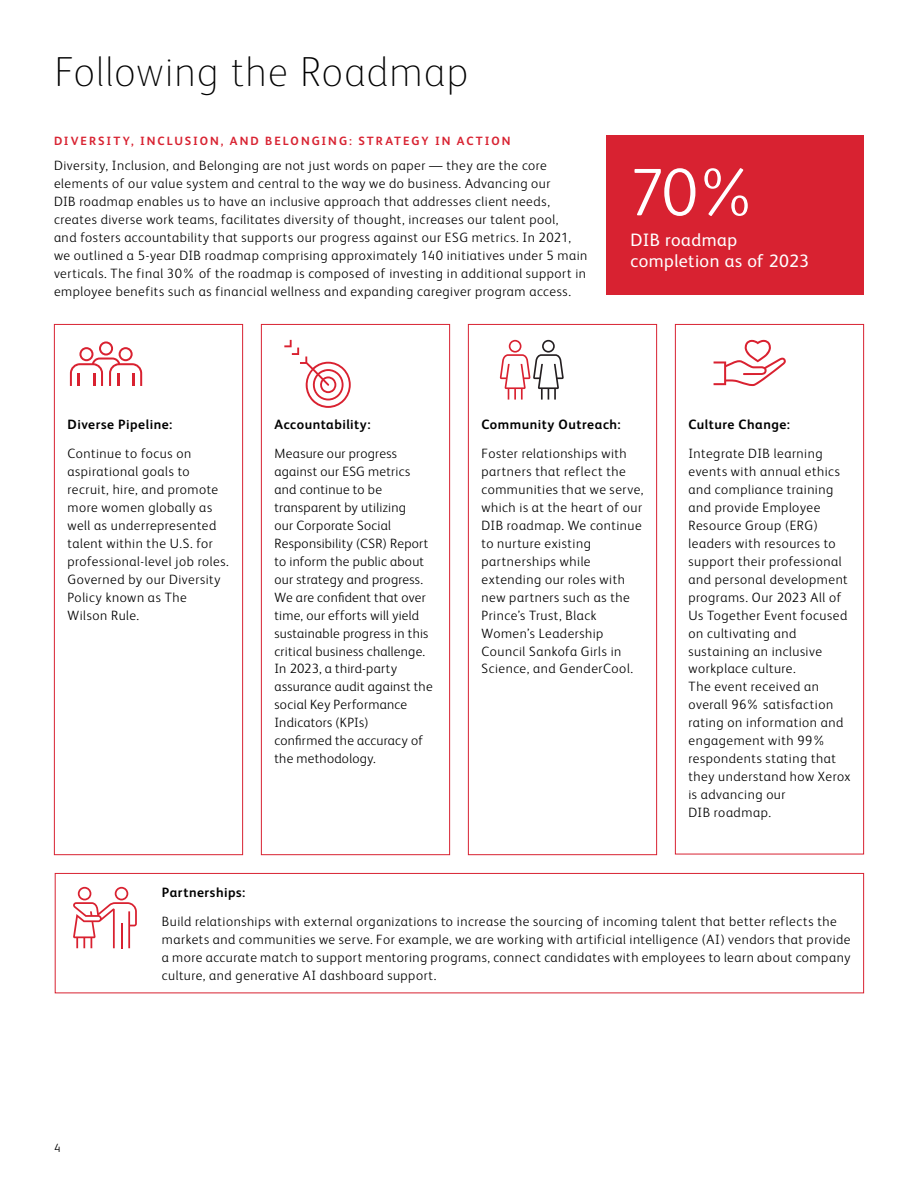
<style>
.page{position:relative;width:918px;height:1188px;background:#fff}
.page>*{position:absolute;margin:0;border:0;box-sizing:border-box;transform-origin:0 0}
.t1{font:300 67.5px "Xerox Sans";color:#fff}
.t2{font:100 42px "Xerox Sans";letter-spacing:.03em;color:#000}
.t3{font:18px/21px "Xerox Sans";letter-spacing:.025em;color:#fff}
.t4{font:300 13.5px/18px "Xerox Sans";letter-spacing:.04em;color:#000}
.t5{font:300 13.5px/18px "Xerox Sans";letter-spacing:.02em;color:#000}
.t6{font:700 13.5px "Xerox Sans";letter-spacing:.035em;color:#000}
.t7{font:700 12px "Xerox Sans";letter-spacing:.165em;color:#d82231}
.t8{font:300 12px "Xerox Sans";color:#000}
</style>
<div class="page">
<div style="left:54px;top:324px;width:189px;height:531px;border:1px solid #d82231"></div>
<div style="left:261px;top:324px;width:189px;height:531px;border:1px solid #d82231"></div>
<div style="left:468px;top:324px;width:189px;height:531px;border:1px solid #d82231"></div>
<div style="left:675px;top:324px;width:189px;height:530px;border:1px solid #d82231"></div>
<div style="left:606px;top:136px;width:258px;height:159px;background:#d82231"></div>
<svg style="left:70px;top:341px;width:72px;height:45px"></svg>
<svg style="left:284px;top:340px;width:67px;height:68px"></svg>
<div style="left:55px;top:873px;width:809px;height:120px;border:1px solid #d82231"></div>
<svg style="left:73px;top:887px;width:64px;height:61px"></svg>
<svg style="left:500px;top:340px;width:64px;height:60px"></svg>
<svg style="left:714px;top:340px;width:72px;height:46px"></svg>
<h2 class="t2" style="left:54px;top:45px;width:415px">Following the Roadmap</h2>
<p class="t7" style="left:54px;top:133px;width:458px">DIVERSITY, INCLUSION, AND BELONGING: STRATEGY IN ACTION</p>
<p class="t4" style="left:54px;top:155px;width:535px">Diversity, Inclusion, and Belonging are not just words on paper — they are the core elements of our value system and central to the way we do business. Advancing our<br>DIB roadmap enables us to have an inclusive approach that addresses client needs, creates diverse work teams, facilitates diversity of thought, increases our talent pool,<br>and fosters accountability that supports our progress against our ESG metrics. In 2021, we outlined a 5-year DIB roadmap comprising approximately 140 initiatives under 5 main verticals. The final 30% of the roadmap is composed of investing in additional support in employee benefits such as financial wellness and expanding caregiver program access.</p>
<h1 class="t1" style="left:628px;top:148px;width:133px">70%</h1>
<h3 class="t3" style="left:631px;top:229px;width:180px">DIB roadmap completion as of 2023</h3>
<p class="t6" style="left:68px;top:415px;width:106px">Diverse Pipeline:</p>
<p class="t4" style="left:68px;top:443px;width:163px">Continue to focus on aspirational goals to recruit, hire, and promote more women globally as well as underrepresented talent within the U.S. for professional-level job roles.<br>Governed by our Diversity<br>Policy known as The<br>Wilson Rule.</p>
<p class="t6" style="left:275px;top:415px;width:98px">Accountability:</p>
<p class="t5" style="left:275px;top:443px;width:160px">Measure our progress against our ESG metrics and continue to be transparent by utilizing<br>our Corporate Social<br>Responsibility (CSR) Report to inform the public about our strategy and progress.<br>We are confident that over time, our efforts will yield sustainable progress in this critical business challenge.<br>In 2023, a third-party assurance audit against the social Key Performance<br>Indicators (KPIs)<br>confirmed the accuracy of the methodology.</p>
<p class="t6" style="left:482px;top:415px;width:141px">Community Outreach:</p>
<p class="t4" style="left:482px;top:443px;width:163px">Foster relationships with partners that reflect the communities that we serve, which is at the heart of our<br>DIB roadmap. We continue to nurture existing partnerships while extending our roles with new partners such as the<br>Prince’s Trust, Black<br>Women’s Leadership<br>Council Sankofa Girls in<br>Science, and GenderCool.</p>
<p class="t6" style="left:689px;top:415px;width:103px">Culture Change:</p>
<p class="t4" style="left:689px;top:443px;width:163px">Integrate DIB learning events with annual ethics and compliance training and provide Employee<br>Resource Group (ERG) leaders with resources to support their professional and personal development programs. Our 2023 All of<br>Us Together Event focused on cultivating and sustaining an inclusive workplace culture.<br>The event received an overall 96% satisfaction rating on information and engagement with 99% respondents stating that they understand how Xerox is advancing our<br>DIB roadmap.</p>
<p class="t8" style="left:54px;top:1140px;width:8px">4</p>
<p class="t6" style="left:162px;top:883px;width:85px">Partnerships:</p>
<p class="t4" style="left:162px;top:912px;width:690px">Build relationships with external organizations to increase the sourcing of incoming talent that better reflects the markets and communities we serve. For example, we are working with artificial intelligence (AI) vendors that provide a more accurate match to support mentoring programs, connect candidates with employees to learn about company culture, and generative AI dashboard support.</p>
</div>
